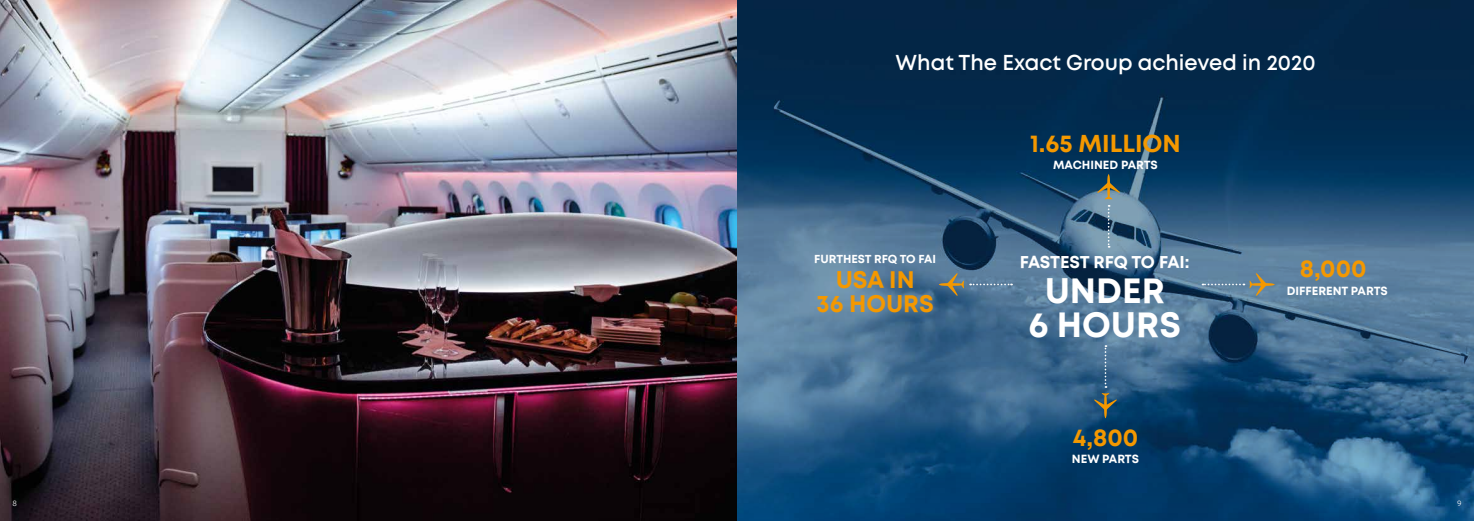
<style>
.page{position:relative;width:1474px;height:521px;background:#fff}
.page>*{position:absolute;margin:0;border:0;box-sizing:border-box;transform-origin:0 0}
.t1{font:700 34.91px/33.7px "Mont";color:#fff;text-align:center}
.t2{font:700 24.32px "Mont";color:#f49800}
.t3{font:700 23.8px/23.8px "Mont";color:#f49800;text-align:center}
.t4{font:600 21px "Mont";color:#fff}
.t5{font:700 17.06px "Mont";letter-spacing:-.015em;color:#fff}
.t6{font:700 11.81px "Mont";color:#fff}
.t7{font:700 11.55px "Mont";color:#fff}
.t8{font:7.88px "Whitney";color:#fff}
</style>
<div class="page">
<svg style="left:737px;top:0;width:736px;height:521px;background:#214d71"></svg>
<svg style="left:1097px;top:174px;width:22px;height:25px"></svg>
<svg style="left:938px;top:273px;width:26px;height:23px"></svg>
<svg style="left:1107px;top:205px;width:2px;height:43px"></svg>
<svg style="left:1202px;top:273px;width:72px;height:23px;background:#6b8594"></svg>
<svg style="left:970px;top:284px;width:42px;height:1px"></svg>
<svg style="left:1094px;top:345px;width:22px;height:73px;background:#456880"></svg>
<img style="left:0;top:0;width:737px;height:521px">
<h3 class="t4" style="left:895px;top:52px;width:421px">What The Exact Group achieved in 2020</h3>
<h2 class="t2" style="left:1030px;top:131px;width:152px">1.65 MILLION</h2>
<p class="t7" style="left:814px;top:253px;width:123px">FURTHEST RFQ TO FAI</p>
<h3 class="t3" style="left:816px;top:269px;width:119px">USA IN<br>36 HOURS</h3>
<p class="t6" style="left:1053px;top:159px;width:106px">MACHINED PARTS</p>
<h3 class="t5" style="left:1019px;top:253px;width:171px">FASTEST RFQ TO FAI:</h3>
<h1 class="t1" style="left:1028px;top:276px;width:154px">UNDER<br>6 HOURS</h1>
<h2 class="t2" style="left:1072px;top:426px;width:67px">4,800</h2>
<p class="t6" style="left:1071px;top:453px;width:69px">NEW PARTS</p>
<h2 class="t2" style="left:1299px;top:256px;width:68px">8,000</h2>
<p class="t6" style="left:1286px;top:285px;width:102px">DIFFERENT PARTS</p>
<p class="t8" style="left:12px;top:498px;width:6px">8</p>
<p class="t8" style="left:1456px;top:498px;width:6px">9</p>
</div>
